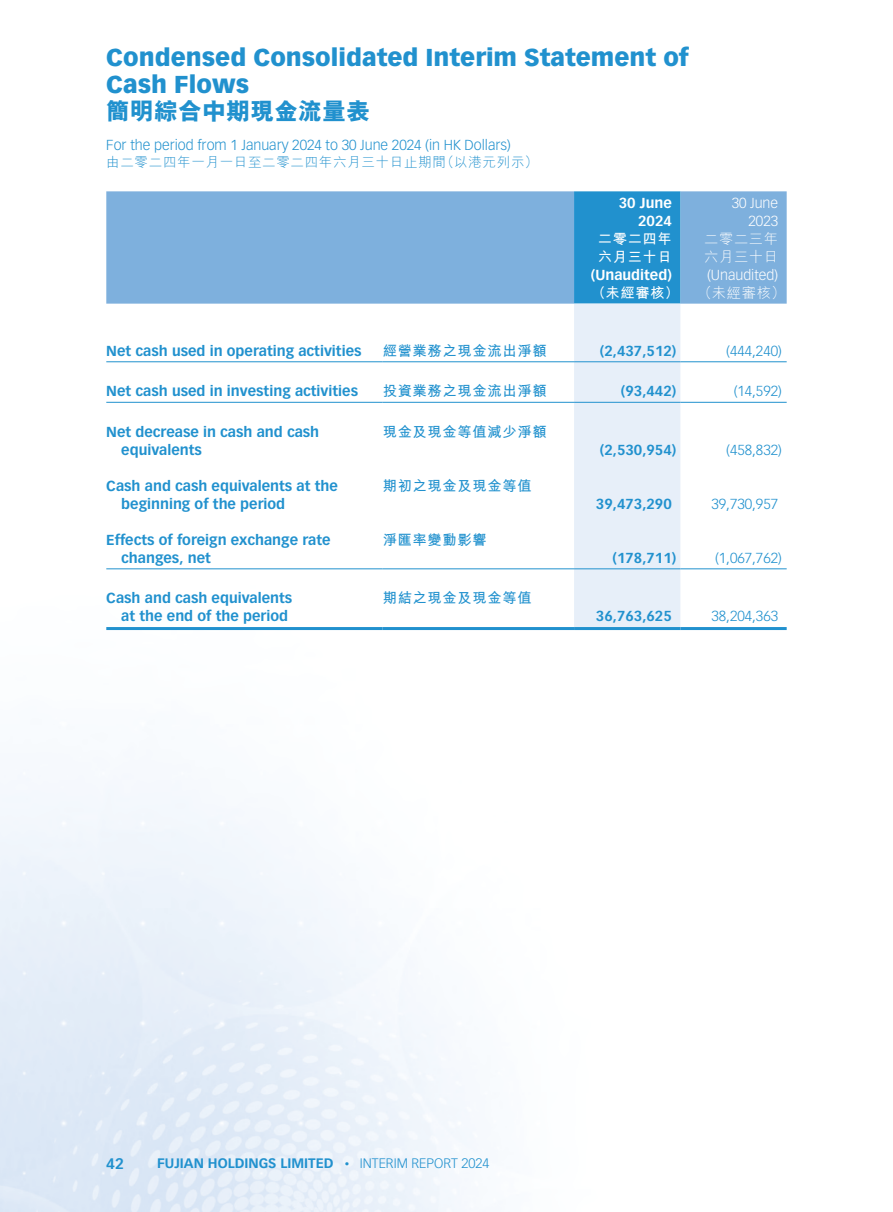
<style>
.page{position:relative;width:893px;height:1212px;background:#fff}
.page>*{position:absolute;margin:0;border:0;box-sizing:border-box;transform-origin:0 0}
.t1{font:900 24px/27px "Vectora LT Std";color:#2191ce}
.t2{font:800 24px "M Hei HK";color:#2191ce}
.t3{font:700 15px "Vectora LT Std";color:#2191ce}
.t4{font:700 14.25px/18px "Vectora LT Std";color:#2191ce}
.t5{font:300 14.25px "Vectora LT Std";color:#2191ce}
.t6{font:700 14.25px "M Hei HK";letter-spacing:.05em;color:#2191ce}
.t7{font:700 14.25px/18px "Vectora LT Std";color:#fff;text-align:right}
.t8{font:300 14.25px/18px "Vectora LT Std";color:#fff;text-align:right}
.t9{font:700 14.25px/18px "M Hei HK";letter-spacing:.05em;color:#fff}
.t10{font:300 14.25px/18px "M Hei HK";letter-spacing:.05em;color:#fff}
.t11{font:700 13.5px "Vectora LT Std";color:#2191ce}
.t12{font:300 13.5px "M Hei HK";letter-spacing:.05em;color:#2191ce}
.s1{font-weight:300;font-size:9px}
.s2{font-weight:300}
</style>
<div class="page">
<div style="left:106px;top:191px;width:681px;height:113px;background:#7eb0dd"></div>
<svg style="left:574px;top:191px;width:106px;height:436px;background:#b3d6ed"></svg>
<hr style="left:106px;top:361px;width:277px;height:1px;background:#2191ce">
<hr style="left:383px;top:361px;width:191px;height:1px;background:#2191ce">
<hr style="left:574px;top:361px;width:106px;height:1px;background:#2191ce">
<hr style="left:680px;top:361px;width:107px;height:1px;background:#2191ce">
<hr style="left:106px;top:402px;width:277px;height:1px;background:#2191ce">
<hr style="left:383px;top:402px;width:191px;height:1px;background:#2191ce">
<hr style="left:574px;top:402px;width:106px;height:1px;background:#2191ce">
<hr style="left:680px;top:402px;width:107px;height:1px;background:#2191ce">
<hr style="left:106px;top:568px;width:277px;height:1px;background:#2191ce">
<hr style="left:383px;top:568px;width:191px;height:1px;background:#2191ce">
<hr style="left:574px;top:568px;width:106px;height:1px;background:#2191ce">
<hr style="left:680px;top:568px;width:107px;height:1px;background:#2191ce">
<hr style="left:106px;top:627px;width:277px;height:3px;background:#2191ce">
<hr style="left:383px;top:627px;width:191px;height:3px;background:#2191ce">
<hr style="left:574px;top:627px;width:106px;height:3px;background:#2191ce">
<hr style="left:680px;top:627px;width:107px;height:3px;background:#2191ce">
<h1 class="t1" style="left:106px;top:44px;width:584px">Condensed Consolidated Interim Statement of<br>Cash Flows</h1>
<h1 class="t2" style="left:106px;top:99px;width:265px">簡明綜合中期現金流量表</h1>
<p class="t5" style="left:106px;top:136px;width:406px">For the period from 1 January 2024 to 30 June 2024 (in HK Dollars)</p>
<p class="t12" style="left:106px;top:155px;width:433px">由二零二四年一月一日至二零二四年六月三十日止期間（以港元列示）</p>
<p class="t7" style="left:619px;top:193px;width:55px">30 June<br>2024</p>
<p class="t8" style="left:732px;top:194px;width:48px">30 June<br>2023</p>
<p class="t9" style="left:598px;top:228px;width:76px">二零二四年六月三十日</p>
<p class="t10" style="left:704px;top:229px;width:76px">二零二三年六月三十日</p>
<p class="t7" style="left:591px;top:265px;width:83px">(Unaudited)</p>
<p class="t8" style="left:707px;top:266px;width:73px">(Unaudited)</p>
<p class="t9" style="left:591px;top:282px;width:89px">（未經審核）</p>
<p class="t10" style="left:698px;top:283px;width:89px">（未經審核）</p>
<p class="t4" style="left:106px;top:342px;width:257px">Net cash used in operating activities</p>
<p class="t6" style="left:383px;top:340px;width:165px">經營業務之現金流出淨額</p>
<p class="t4" style="left:600px;top:342px;width:78px">(2,437,512)</p>
<p class="t5" style="left:726px;top:342px;width:57px">(444,240)</p>
<p class="t4" style="left:106px;top:382px;width:253px">Net cash used in investing activities</p>
<p class="t6" style="left:383px;top:381px;width:165px">投資業務之現金流出淨額</p>
<p class="t4" style="left:621px;top:382px;width:57px">(93,442)</p>
<p class="t5" style="left:734px;top:383px;width:50px">(14,592)</p>
<p class="t4" style="left:121px;top:423px;width:199px;text-indent:-15px">Net decrease in cash and cash equivalents</p>
<p class="t6" style="left:383px;top:421px;width:165px">現金及現金等值減少淨額</p>
<p class="t4" style="left:600px;top:441px;width:78px">(2,530,954)</p>
<p class="t5" style="left:726px;top:442px;width:57px">(458,832)</p>
<p class="t4" style="left:121px;top:477px;width:218px;text-indent:-15px">Cash and cash equivalents at the beginning of the period</p>
<p class="t6" style="left:383px;top:475px;width:150px">期初之現金及現金等值</p>
<p class="t4" style="left:121px;top:531px;width:211px;text-indent:-15px">Effects of foreign exchange rate changes, net</p>
<p class="t6" style="left:383px;top:529px;width:106px">淨匯率變動影響</p>
<p class="t4" style="left:121px;top:589px;width:173px;text-indent:-15px">Cash and cash equivalents at the end of the period</p>
<p class="t6" style="left:383px;top:588px;width:150px">期結之現金及現金等值</p>
<p class="t4" style="left:596px;top:495px;width:77px">39,473,290</p>
<p class="t5" style="left:711px;top:495px;width:68px">39,730,957</p>
<p class="t4" style="left:612px;top:549px;width:65px">(178,711)</p>
<p class="t5" style="left:715px;top:549px;width:68px">(1,067,762)</p>
<p class="t4" style="left:596px;top:607px;width:77px">36,763,625</p>
<p class="t5" style="left:711px;top:608px;width:68px">38,204,363</p>
<p class="t3" style="left:106px;top:1154px;width:19px">42</p>
<p class="t11" style="left:157px;top:1155px;width:334px">FUJIAN HOLDINGS LIMITED <span class="s1">•</span> <span class="s2">INTERIM REPORT 2024</span></p>
</div>
